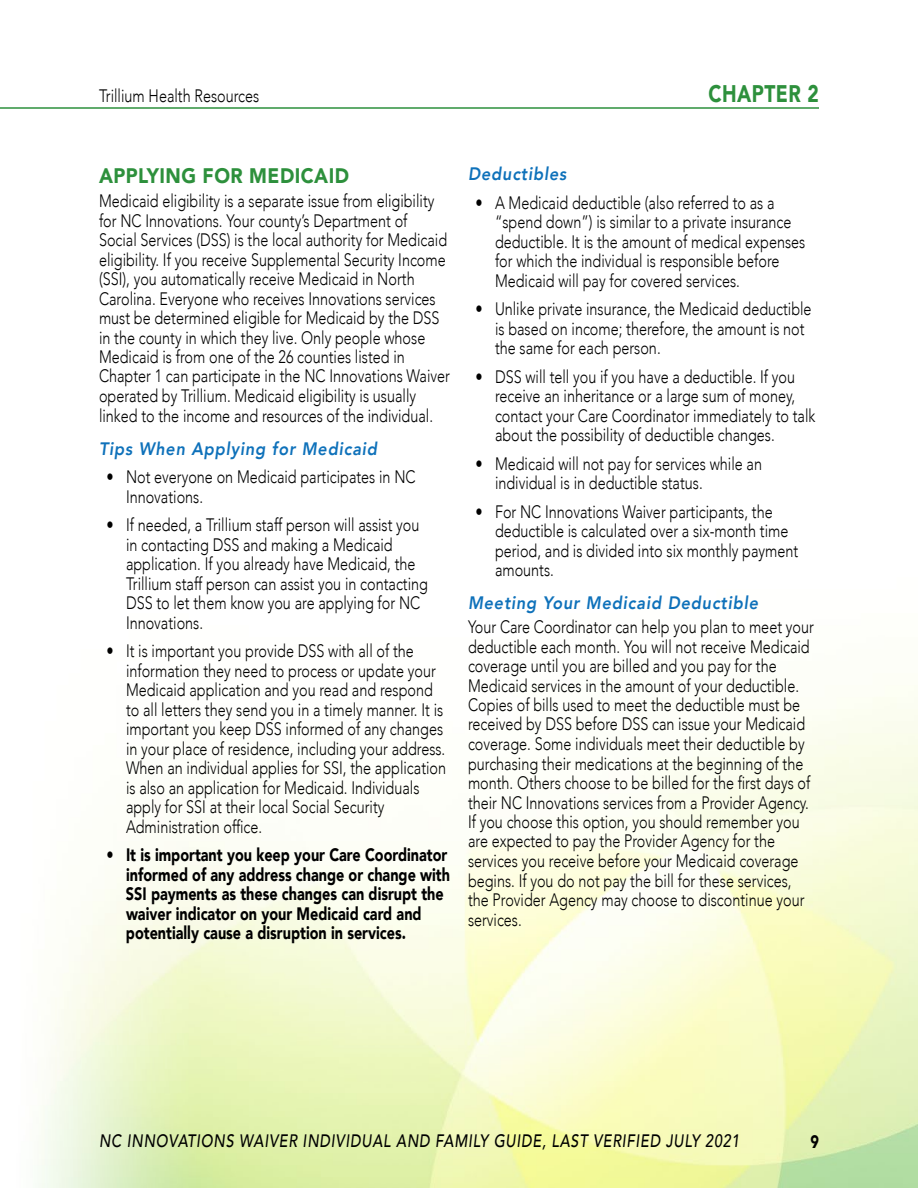
<style>
.page{position:relative;width:918px;height:1188px;background:#fff}
.page>*{position:absolute;margin:0;border:0;box-sizing:border-box;transform-origin:0 0}
.t1{font:900 24px "Avenir";color:#2d903c;scale:.8 1}
.Section_Subheader__T{font:900 21px "Avenir";letter-spacing:.025em;color:#2d903c;scale:.9 1}
.Body_Text_Document{font:300 18px/19.5px "Avenir";color:#000;scale:.8 1}
.t2{font:900 18px/19.5px "Avenir";color:#000;scale:.8 1}
.Subheader_Tittle__To{font:italic 800 18px "Avenir";letter-spacing:.05em;color:#0e71ba;scale:.9 1}
.t3{font:italic 500 18px "Avenir";letter-spacing:.05em;color:#000;scale:.8 1}
.s1{font-weight:300}
</style>
<div class="page">
<hr style="left:0;top:107px;width:819px;height:2px;background:#2d903c">
<p class="Body_Text_Document" style="left:99px;top:86px;width:202px">Trillium Health Resources</p>
<h1 class="t1" style="left:709px;top:73px;width:35px">Chapter</h1>
<h1 class="t1" style="left:808px;top:73px;width:16px">2</h1>
<p class="Section_Subheader__T" style="left:99px;top:158px;width:280px">APPLYING FOR MEDICAID</p>
<p class="Body_Text_Document" style="left:99px;top:191px;width:440px">Medicaid eligibility is a separate issue from eligibility for NC Innovations. Your county’s Department of<br>Social Services (DSS) is the local authority for Medicaid eligibility. If you receive Supplemental Security Income (SSI), you automatically receive Medicaid in North Carolina. Everyone who receives Innovations services must be determined eligible for Medicaid by the DSS in the county in which they live. Only people whose Medicaid is from one of the 26 counties listed in Chapter 1 can participate in the NC Innovations Waiver operated by Trillium. Medicaid eligibility is usually linked to the income and resources of the individual.</p>
<p class="Subheader_Tittle__To" style="left:99px;top:438px;width:311px">Tips When Applying for Medicaid</p>
<p class="Body_Text_Document" style="left:126px;top:467px;width:364px;text-indent:-20px">• Not everyone on Medicaid participates in NC<br>Innovations.</p>
<p class="Body_Text_Document" style="left:126px;top:515px;width:379px;text-indent:-20px">• If needed, a Trillium staff person will assist you in contacting DSS and making a Medicaid application. If you already have Medicaid, the Trillium staff person can assist you in contacting DSS to let them know you are applying for NC Innovations.</p>
<p class="Body_Text_Document" style="left:126px;top:641px;width:402px;text-indent:-20px">• It is important you provide DSS with all of the information they need to process or update your Medicaid application and you read and respond to all letters they send you in a timely manner. It is important you keep DSS informed of any changes in your place of residence, including your address.<br>When an individual applies for SSI, the application is also an application for Medicaid. Individuals apply for SSI at their local Social Security Administration office.</p>
<p class="t2" style="left:126px;top:845px;width:407px;text-indent:-19px"><span class="s1">•</span> It is important you keep your Care Coordinator informed of any address change or change with SSI payments as these changes can disrupt the waiver indicator on your Medicaid card and potentially cause a disruption in services.</p>
<p class="Subheader_Tittle__To" style="left:468px;top:163px;width:111px">Deductibles</p>
<p class="Body_Text_Document" style="left:495px;top:193px;width:389px;text-indent:-20px">• A Medicaid deductible (also referred to as a “spend down”) is similar to a private insurance deductible. It is the amount of medical expenses for which the individual is responsible before Medicaid will pay for covered services.</p>
<p class="Body_Text_Document" style="left:495px;top:299px;width:397px;text-indent:-20px">• Unlike private insurance, the Medicaid deductible is based on income; therefore, the amount is not the same for each person.</p>
<p class="Body_Text_Document" style="left:495px;top:367px;width:402px;text-indent:-20px">• DSS will tell you if you have a deductible. If you receive an inheritance or a large sum of money, contact your Care Coordinator immediately to talk about the possibility of deductible changes.</p>
<p class="Body_Text_Document" style="left:495px;top:454px;width:335px;text-indent:-20px">• Medicaid will not pay for services while an individual is in deductible status.</p>
<p class="Body_Text_Document" style="left:495px;top:502px;width:381px;text-indent:-20px">• For NC Innovations Waiver participants, the deductible is calculated over a six-month time period, and is divided into six monthly payment amounts.</p>
<p class="Subheader_Tittle__To" style="left:468px;top:592px;width:324px">Meeting Your Medicaid Deductible</p>
<p class="Body_Text_Document" style="left:468px;top:617px;width:434px">Your Care Coordinator can help you plan to meet your deductible each month. You will not receive Medicaid coverage until you are billed and you pay for the Medicaid services in the amount of your deductible.<br>Copies of bills used to meet the deductible must be received by DSS before DSS can issue your Medicaid coverage. Some individuals meet their deductible by purchasing their medications at the beginning of the month. Others choose to be billed for the first days of their NC Innovations services from a Provider Agency.<br>If you choose this option, you should remember you are expected to pay the Provider Agency for the services you receive before your Medicaid coverage begins. If you do not pay the bill for these services, the Provider Agency may choose to discontinue your services.</p>
<p class="t3" style="left:99px;top:1131px;width:802px">NC INNOVATIONS WAIVER INDIVIDUAL AND FAMILY GUIDE, LAST VERIFIED JULY 2021</p>
<p class="t2" style="left:810px;top:1131px;width:12px">9</p>
</div>
